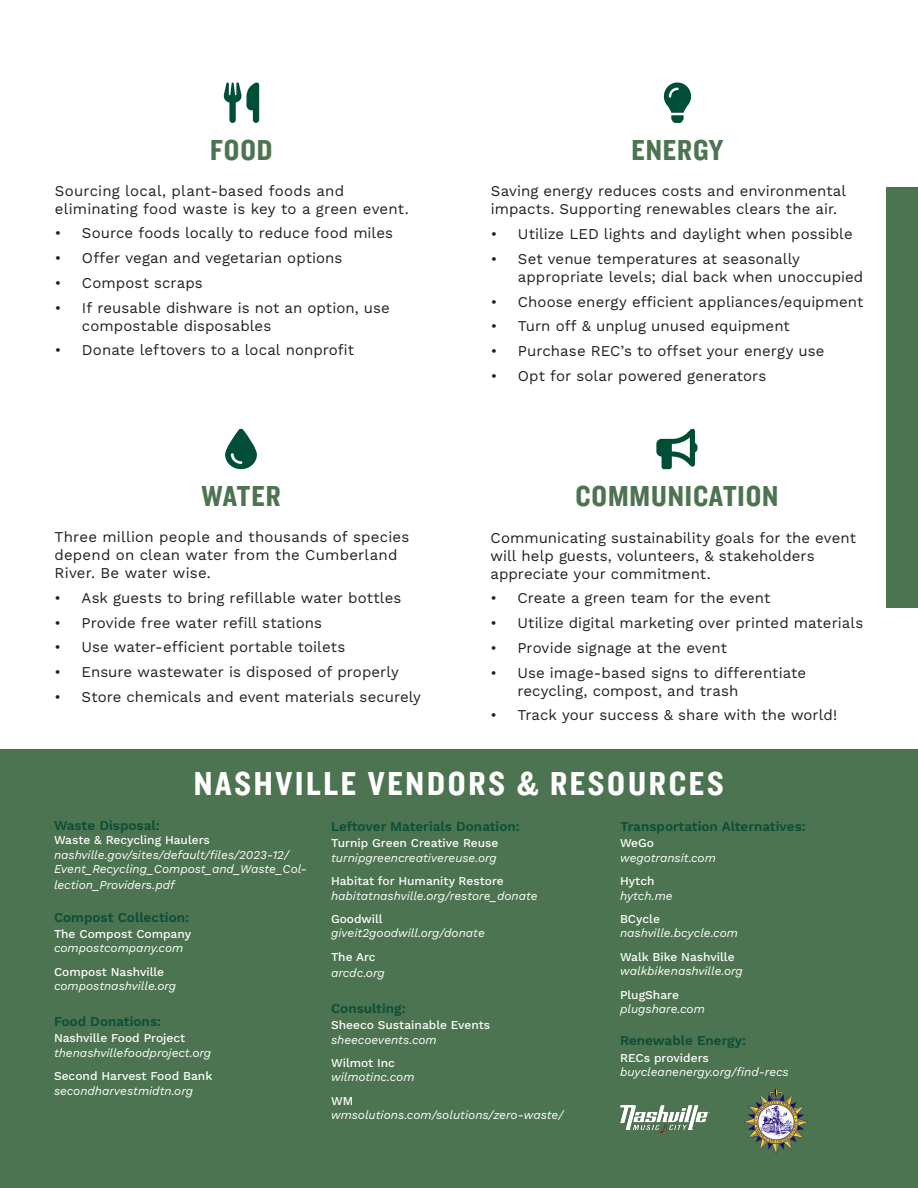
<style>
.page{position:relative;width:918px;height:1188px;background:#fff}
.page>*{position:absolute;margin:0;border:0;box-sizing:border-box;transform-origin:0 0}
.t1{font:34.5px "Knockout 50 Welterweight";letter-spacing:.08em;color:#fff}
.t2{font:30px "Knockout 50 Welterweight";letter-spacing:.03em;color:#4d7451}
.Body{font:15px/18px "Work Sans";letter-spacing:.005em;color:#231f20}
.t3{font:600 13.5px "Work Sans";color:#0b4e38}
.t4{font:italic 12px/14.4px "Work Sans";color:#fff}
.t5{font:500 12px "Work Sans";color:#fff}
</style>
<div class="page">
<div style="left:0;top:750px;width:918px;height:438px;background:#4d7451"></div>
<div style="left:887px;top:187px;width:31px;height:420px;background:#4d7451"></div>
<svg style="left:656px;top:429px;width:42px;height:40px"></svg>
<svg style="left:225px;top:428px;width:32px;height:41px"></svg>
<svg style="left:664px;top:82px;width:27px;height:41px"></svg>
<svg style="left:224px;top:82px;width:35px;height:41px"></svg>
<img style="left:620px;top:1105px;width:90px;height:28px">
<img style="left:744px;top:1088px;width:65px;height:65px">
<p class="t2" style="left:210px;top:130px;width:64px">FOOD</p>
<p class="Body" style="left:55px;top:181px;width:355px">Sourcing local, plant-based foods and eliminating food waste is key to a green event.</p>
<p class="Body" style="left:55px;top:224px;width:340px">• Source foods locally to reduce food miles</p>
<p class="Body" style="left:55px;top:249px;width:289px">• Offer vegan and vegetarian options</p>
<p class="Body" style="left:55px;top:273px;width:149px">• Compost scraps</p>
<p class="Body" style="left:82px;top:298px;width:309px;text-indent:-27px">• If reusable dishware is not an option, use compostable disposables</p>
<p class="Body" style="left:55px;top:341px;width:301px">• Donate leftovers to a local nonprofit</p>
<p class="t2" style="left:201px;top:476px;width:81px">WATER</p>
<p class="Body" style="left:54px;top:527px;width:356px">Three million people and thousands of species depend on clean water from the Cumberland<br>River. Be water wise.</p>
<p class="Body" style="left:54px;top:588px;width:348px">• Ask guests to bring refillable water bottles</p>
<p class="Body" style="left:54px;top:613px;width:269px">• Provide free water refill stations</p>
<p class="Body" style="left:54px;top:638px;width:292px">• Use water-efficient portable toilets</p>
<p class="Body" style="left:54px;top:662px;width:346px">• Ensure wastewater is disposed of properly</p>
<p class="Body" style="left:54px;top:687px;width:368px">• Store chemicals and event materials securely</p>
<p class="t2" style="left:632px;top:130px;width:93px">ENERGY</p>
<p class="Body" style="left:491px;top:182px;width:357px">Saving energy reduces costs and environmental impacts. Supporting renewables clears the air.</p>
<p class="Body" style="left:491px;top:224px;width:363px">• Utilize LED lights and daylight when possible</p>
<p class="Body" style="left:518px;top:249px;width:347px;text-indent:-27px">• Set venue temperatures at seasonally appropriate levels; dial back when unoccupied</p>
<p class="Body" style="left:491px;top:292px;width:374px">• Choose energy efficient appliances/equipment</p>
<p class="Body" style="left:491px;top:317px;width:300px">• Turn off &amp; unplug unused equipment</p>
<p class="Body" style="left:491px;top:341px;width:335px">• Purchase REC’s to offset your energy use</p>
<p class="Body" style="left:491px;top:366px;width:277px">• Opt for solar powered generators</p>
<p class="t2" style="left:576px;top:476px;width:204px">COMMUNICATION</p>
<p class="Body" style="left:490px;top:528px;width:367px">Communicating sustainability goals for the event will help guests, volunteers, &amp; stakeholders appreciate your commitment.</p>
<p class="Body" style="left:490px;top:589px;width:281px">• Create a green team for the event</p>
<p class="Body" style="left:490px;top:613px;width:375px">• Utilize digital marketing over printed materials</p>
<p class="Body" style="left:490px;top:638px;width:238px">• Provide signage at the event</p>
<p class="Body" style="left:517px;top:663px;width:290px;text-indent:-27px">• Use image-based signs to differentiate recycling, compost, and trash</p>
<p class="Body" style="left:490px;top:706px;width:348px">• Track your success &amp; share with the world!</p>
<p class="t1" style="left:194px;top:760px;width:531px">NASHVILLE VENDORS &amp; RESOURCES</p>
<p class="t3" style="left:54px;top:815px;width:108px">Waste Disposal:</p>
<p class="t5" style="left:54px;top:831px;width:157px">Waste &amp; Recycling Haulers</p>
<p class="t4" style="left:54px;top:847px;width:255px">nashville.gov/sites/default/files/2023-12/<br>Event_Recycling_Compost_and_Waste_Col-</p>
<p class="t4" style="left:54px;top:877px;width:122px">lection_Providers.pdf</p>
<p class="t3" style="left:54px;top:907px;width:137px">Compost Collection:</p>
<p class="t5" style="left:54px;top:925px;width:139px">The Compost Company</p>
<p class="t4" style="left:54px;top:940px;width:131px">compostcompany.com</p>
<p class="t5" style="left:54px;top:963px;width:112px">Compost Nashville</p>
<p class="t4" style="left:54px;top:978px;width:124px">compostnashville.org</p>
<p class="t3" style="left:54px;top:1011px;width:109px">Food Donations:</p>
<p class="t5" style="left:54px;top:1029px;width:133px">Nashville Food Project</p>
<p class="t4" style="left:54px;top:1045px;width:159px">thenashvillefoodproject.org</p>
<p class="t5" style="left:54px;top:1067px;width:160px">Second Harvest Food Bank</p>
<p class="t4" style="left:54px;top:1083px;width:141px">secondharvestmidtn.org</p>
<p class="t3" style="left:331px;top:816px;width:190px">Leftover Materials Donation:</p>
<p class="t5" style="left:331px;top:834px;width:169px">Turnip Green Creative Reuse</p>
<p class="t4" style="left:331px;top:850px;width:167px">turnipgreencreativereuse.org</p>
<p class="t5" style="left:331px;top:872px;width:174px">Habitat for Humanity Restore</p>
<p class="t4" style="left:331px;top:888px;width:208px">habitatnashville.org/restore_donate</p>
<p class="t5" style="left:331px;top:910px;width:53px">Goodwill</p>
<p class="t4" style="left:331px;top:925px;width:155px">giveit2goodwill.org/donate</p>
<p class="t5" style="left:331px;top:948px;width:46px">The Arc</p>
<p class="t4" style="left:331px;top:965px;width:55px">arcdc.org</p>
<p class="t3" style="left:331px;top:998px;width:76px">Consulting:</p>
<p class="t5" style="left:331px;top:1016px;width:161px">Sheeco Sustainable Events</p>
<p class="t4" style="left:331px;top:1032px;width:107px">sheecoevents.com</p>
<p class="t5" style="left:331px;top:1054px;width:65px">Wilmot Inc</p>
<p class="t4" style="left:331px;top:1069px;width:85px">wilmotinc.com</p>
<p class="t5" style="left:331px;top:1092px;width:24px">WM</p>
<p class="t4" style="left:331px;top:1107px;width:234px">wmsolutions.com/solutions/zero-waste/</p>
<p class="t3" style="left:620px;top:816px;width:187px">Transportation Alternatives:</p>
<p class="t5" style="left:620px;top:834px;width:36px">WeGo</p>
<p class="t4" style="left:620px;top:850px;width:97px">wegotransit.com</p>
<p class="t5" style="left:620px;top:872px;width:36px">Hytch</p>
<p class="t4" style="left:620px;top:888px;width:54px">hytch.me</p>
<p class="t5" style="left:620px;top:910px;width:41px">BCycle</p>
<p class="t4" style="left:620px;top:925px;width:119px">nashville.bcycle.com</p>
<p class="t5" style="left:620px;top:948px;width:116px">Walk Bike Nashville</p>
<p class="t4" style="left:620px;top:963px;width:124px">walkbikenashville.org</p>
<p class="t5" style="left:620px;top:985px;width:60px">PlugShare</p>
<p class="t4" style="left:620px;top:1001px;width:86px">plugshare.com</p>
<p class="t3" style="left:620px;top:1031px;width:128px">Renewable Energy:</p>
<p class="t5" style="left:620px;top:1048px;width:90px">RECs providers</p>
<p class="t4" style="left:620px;top:1064px;width:170px">buycleanenergy.org/find-recs</p>
</div>
